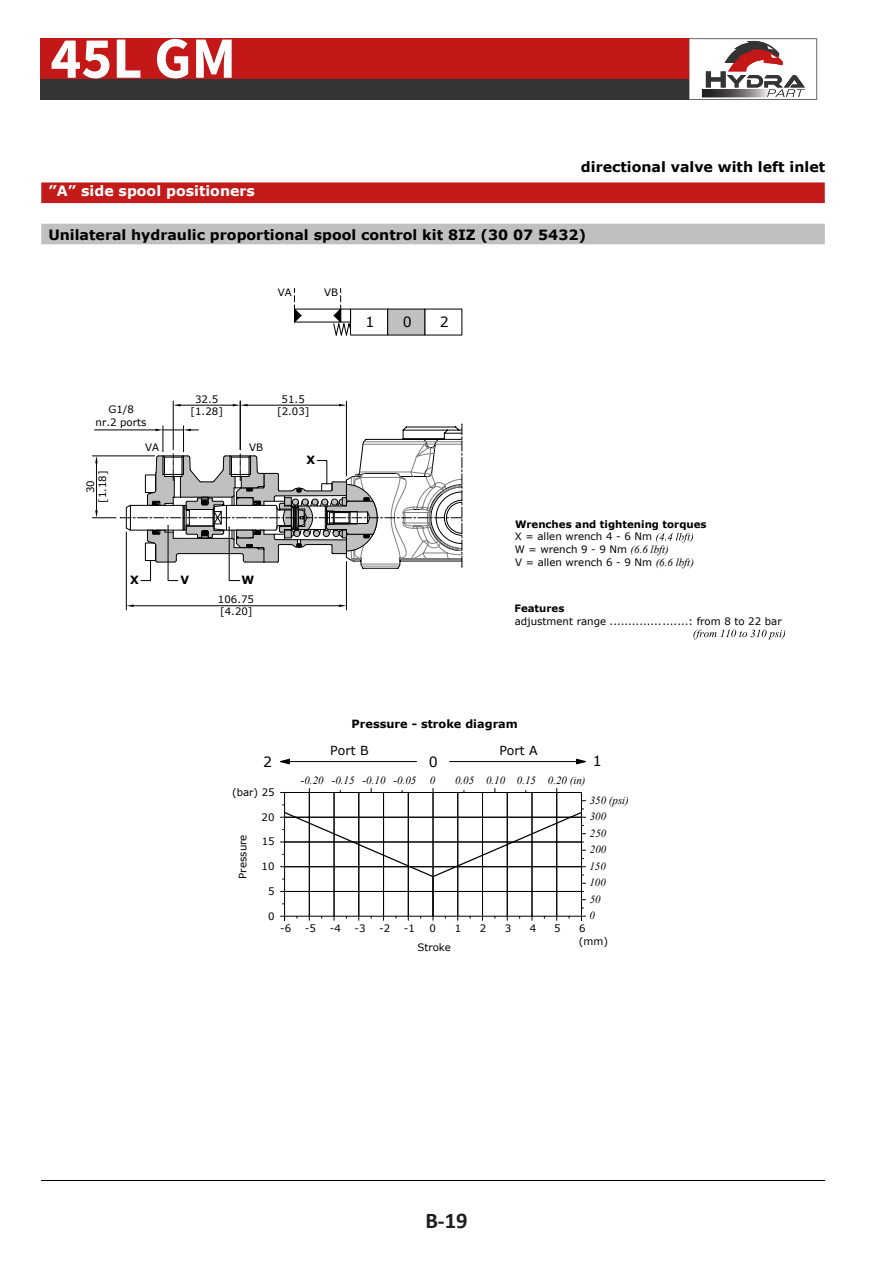
<style>
.page{position:relative;width:893px;height:1263px;background:#fff}
.page>*{position:absolute;margin:0;border:0;box-sizing:border-box;transform-origin:0 0}
.t1{font:700 58.5px "Source Sans Pro";color:#fff}
.t2{font:700 22.5px "Calibri";color:#1d1d1b}
.t3{font:700 14.25px "Verdana";color:#000}
.t4{font:700 14.25px "Verdana";color:#fff}
.t5{font:14.25px "Verdana";color:#000}
.t6{font:12.45px "Verdana";color:#000}
.t7{font:700 11.4px "Verdana";color:#000}
.t8{font:italic 10.95px "Times New Roman";color:#000}
.t9{font:10.2px/12.8px "Verdana";color:#000;text-align:center}
.t10{font:700 10.2px "Verdana";color:#000}
.s1{font-family:"Times New Roman";font-style:italic;font-size:10.95px}
</style>
<div class="page">
<div style="left:41px;top:182px;width:784px;height:21px;background:#c31a1a"></div>
<hr style="left:41px;top:1180px;width:784px;height:1px;background:#000">
<div style="left:41px;top:224px;width:784px;height:20px;background:#c0c0c0"></div>
<svg style="left:656px;top:533px;width:37px;height:10px"></svg>
<svg style="left:389px;top:311px;width:34px;height:22px"></svg>
<div style="left:387px;top:309px;width:38px;height:26px;border:1px solid #000"></div>
<svg style="left:294px;top:288px;width:57px;height:48px"></svg>
<svg style="left:693px;top:629px;width:92px;height:10px"></svg>
<div style="left:284px;top:792px;width:26px;height:25px;border:1px solid #000"></div>
<div style="left:309px;top:792px;width:25px;height:25px;border:1px solid #000"></div>
<div style="left:334px;top:792px;width:25px;height:25px;border:1px solid #000"></div>
<div style="left:358px;top:792px;width:26px;height:25px;border:1px solid #000"></div>
<div style="left:383px;top:792px;width:26px;height:25px;border:1px solid #000"></div>
<div style="left:408px;top:792px;width:25px;height:25px;border:1px solid #000"></div>
<div style="left:556px;top:792px;width:26px;height:25px;border:1px solid #000"></div>
<div style="left:532px;top:792px;width:25px;height:25px;border:1px solid #000"></div>
<div style="left:507px;top:792px;width:25px;height:25px;border:1px solid #000"></div>
<div style="left:482px;top:792px;width:26px;height:25px;border:1px solid #000"></div>
<div style="left:457px;top:792px;width:26px;height:25px;border:1px solid #000"></div>
<div style="left:433px;top:792px;width:25px;height:25px;border:1px solid #000"></div>
<svg style="left:280px;top:758px;width:306px;height:7px"></svg>
<svg style="left:280px;top:800px;width:306px;height:120px"></svg>
<hr style="left:346px;top:401px;width:1px;height:75px;background:#000">
<hr style="left:248px;top:405px;width:91px;height:1px;background:#000">
<svg style="left:339px;top:404px;width:7px;height:2px"></svg>
<hr style="left:240px;top:401px;width:1px;height:49px;background:#000">
<hr style="left:173px;top:401px;width:1px;height:49px;background:#000">
<hr style="left:181px;top:405px;width:52px;height:1px;background:#000">
<svg style="left:233px;top:404px;width:15px;height:2px"></svg>
<svg style="left:173px;top:404px;width:8px;height:2px"></svg>
<hr style="left:346px;top:561px;width:1px;height:49px;background:#000">
<hr style="left:126px;top:532px;width:1px;height:78px;background:#000">
<hr style="left:134px;top:605px;width:205px;height:1px;background:#000">
<svg style="left:339px;top:604px;width:7px;height:3px"></svg>
<svg style="left:126px;top:604px;width:8px;height:3px"></svg>
<svg style="left:92px;top:424px;width:371px;height:157px"></svg>
<div style="left:40px;top:38px;width:649px;height:42px;background:#c41718"></div>
<div style="left:40px;top:79px;width:649px;height:21px;background:#343434"></div>
<svg style="left:689px;top:38px;width:128px;height:62px"></svg>
<h1 class="t1" style="left:50px;top:19px;width:187px">45L GM</h1>
<h3 class="t4" style="left:49px;top:182px;width:208px">”A” side spool positioners</h3>
<h3 class="t3" style="left:581px;top:157px;width:246px">directional valve with left inlet</h3>
<h3 class="t3" style="left:48px;top:225px;width:539px">Unilateral hydraulic proportional spool control kit 8IZ (30 07 5432)</h3>
<p class="t9" style="left:278px;top:286px;width:15px">VA</p>
<p class="t9" style="left:324px;top:286px;width:15px">VB</p>
<p class="t9" style="left:96px;top:403px;width:52px">G1/8<br>nr.2 ports</p>
<p class="t9" style="left:191px;top:393px;width:34px;line-height:12px">32.5 [1.28]</p>
<p class="t9" style="left:85px;top:503px;width:34px;line-height:12px;rotate:-90deg">30 [1.18]</p>
<p class="t9" style="left:145px;top:441px;width:15px">VA</p>
<p class="t9" style="left:249px;top:441px;width:15px">VB</p>
<p class="t9" style="left:277px;top:393px;width:34px;line-height:11.9px">51.5 [2.03]</p>
<p class="t7" style="left:307px;top:453px;width:10px">X</p>
<p class="t7" style="left:130px;top:573px;width:10px">X</p>
<p class="t7" style="left:180px;top:573px;width:10px">V</p>
<p class="t7" style="left:242px;top:573px;width:14px">W</p>
<p class="t9" style="left:218px;top:594px;width:38px;line-height:12px;text-align:left">106.75 [4.20]</p>
<h3 class="t5" style="left:366px;top:313px;width:11px">1</h3>
<h3 class="t5" style="left:403px;top:313px;width:11px">0</h3>
<h3 class="t5" style="left:440px;top:313px;width:11px">2</h3>
<p class="t10" style="left:515px;top:517px;width:193px">Wrenches and tightening torques</p>
<p class="t9" style="left:515px;top:530px;width:181px;text-align:left">X = allen wrench 4 - 6 Nm<br>W = wrench 9 - 9 Nm <span class="s1">(6.6 lbft)<br></span>V = allen wrench 6 - 9 Nm <span class="s1">(6.6 lbft)</span></p>
<p class="t10" style="left:514px;top:601px;width:52px">Features</p>
<p class="t9" style="left:515px;top:615px;width:268px">adjustment range .....................: from 8 to 22 bar</p>
<p class="t7" style="left:352px;top:717px;width:168px">Pressure - stroke diagram</p>
<p class="t6" style="left:330px;top:743px;width:40px">Port B</p>
<p class="t6" style="left:499px;top:743px;width:40px">Port A</p>
<p class="t8" style="left:301px;top:772px;width:136px">-0.20 -0.15 -0.10 -0.05 0</p>
<p class="t8" style="left:455px;top:772px;width:132px">0.05 0.10 0.15 0.20 (in)</p>
<h3 class="t5" style="left:263px;top:752px;width:11px">2</h3>
<h3 class="t5" style="left:429px;top:752px;width:11px">0</h3>
<h3 class="t5" style="left:593px;top:752px;width:11px">1</h3>
<p class="t9" style="left:232px;top:786px;width:44px">(bar) 25</p>
<p class="t8" style="left:590px;top:793px;width:41px">350 (psi)</p>
<p class="t9" style="left:237px;top:879px;width:46px;rotate:-90deg">Pressure</p>
<p class="t9" style="left:262px;top:811px;width:14px">20</p>
<p class="t9" style="left:262px;top:835px;width:14px">15</p>
<p class="t9" style="left:262px;top:860px;width:14px">10</p>
<p class="t9" style="left:268px;top:885px;width:8px">5</p>
<p class="t9" style="left:268px;top:910px;width:8px">0</p>
<p class="t8" style="left:590px;top:809px;width:18px">300</p>
<p class="t8" style="left:590px;top:826px;width:18px">250</p>
<p class="t8" style="left:590px;top:842px;width:18px">200</p>
<p class="t8" style="left:589px;top:859px;width:18px">150</p>
<p class="t8" style="left:589px;top:875px;width:18px">100</p>
<p class="t8" style="left:590px;top:892px;width:12px">50</p>
<p class="t8" style="left:589px;top:908px;width:7px">0</p>
<p class="t9" style="left:280px;top:922px;width:13px">-6</p>
<p class="t9" style="left:305px;top:922px;width:13px">-5</p>
<p class="t9" style="left:330px;top:922px;width:13px">-4</p>
<p class="t9" style="left:354px;top:922px;width:13px">-3</p>
<p class="t9" style="left:379px;top:922px;width:13px">-2</p>
<p class="t9" style="left:404px;top:922px;width:13px">-1</p>
<p class="t9" style="left:430px;top:922px;width:8px">0</p>
<p class="t9" style="left:455px;top:922px;width:8px">1</p>
<p class="t9" style="left:480px;top:922px;width:8px">2</p>
<p class="t9" style="left:505px;top:922px;width:8px">3</p>
<p class="t9" style="left:530px;top:922px;width:8px">4</p>
<p class="t9" style="left:554px;top:922px;width:8px">5</p>
<p class="t9" style="left:579px;top:922px;width:31px;text-align:left">6 (mm)</p>
<p class="t9" style="left:417px;top:941px;width:35px">Stroke</p>
<h2 class="t2" style="left:425px;top:1205px;width:44px">B-19</h2>
</div>
